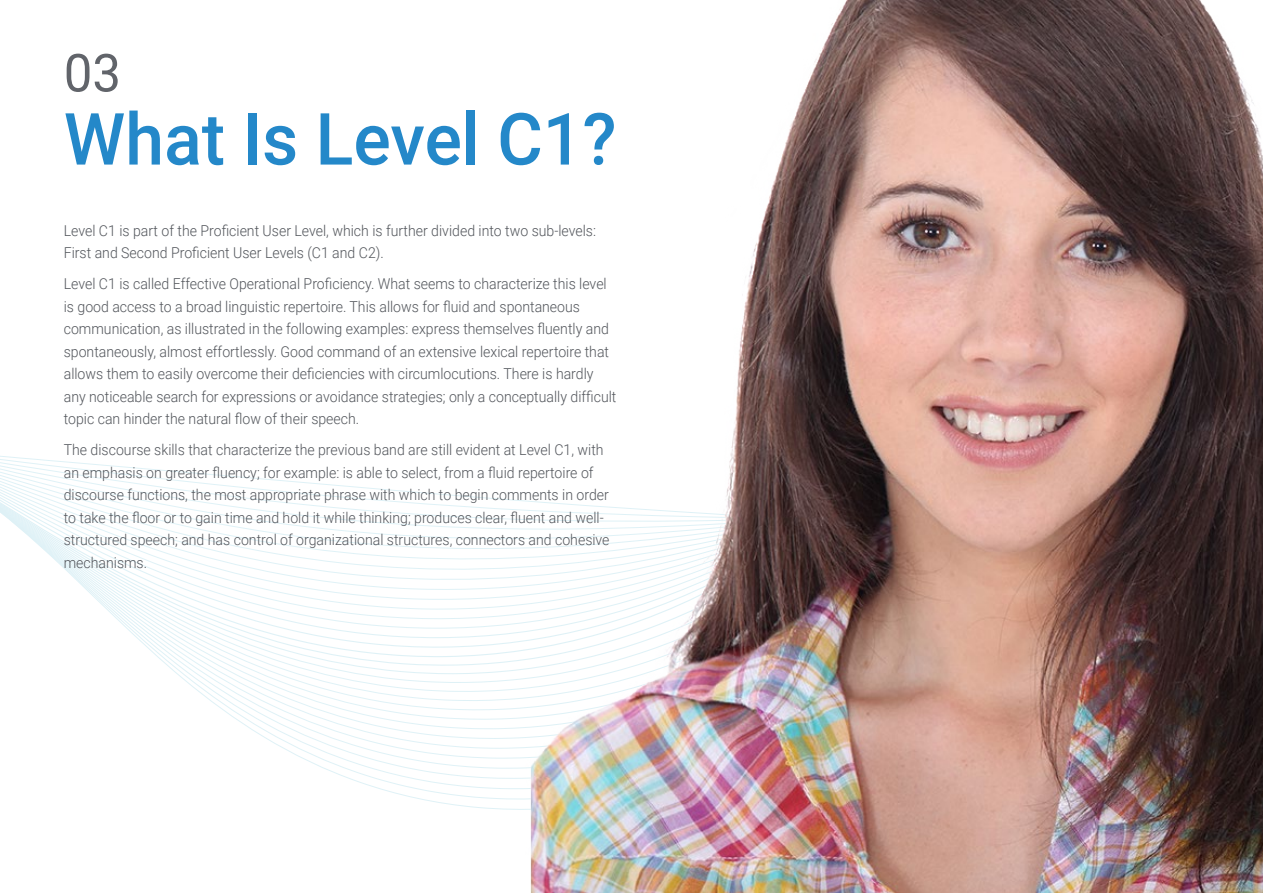
<style>
.page{position:relative;width:1263px;height:893px;background:#fff}
.page>*{position:absolute;margin:0;border:0;box-sizing:border-box;transform-origin:0 0}
.t1{font:500 72px "Roboto";color:#2488c9}
.t2{font:52.5px "Roboto";color:#61646a}
.t3{font:300 15px/22.5px "Roboto";color:#52555b;scale:.94 1}
</style>
<div class="page">
<svg style="left:0;top:456px;width:483px;height:353px"></svg>
<img style="left:483px;top:0;width:780px;height:893px">
<h2 class="t2" style="left:64px;top:36px;width:59px">03</h2>
<h1 class="t1" style="left:64px;top:89px;width:554px">What Is Level C1?</h1>
<p class="t3" style="left:64px;top:218px;width:568px">Level C1 is part of the Proficient User Level, which is further divided into two sub-levels:<br>First and Second Proficient User Levels (C1 and C2).</p>
<p class="t3" style="left:64px;top:272px;width:589px">Level C1 is called Effective Operational Proficiency. What seems to characterize this level is good access to a broad linguistic repertoire. This allows for fluid and spontaneous communication, as illustrated in the following examples: express themselves fluently and spontaneously, almost effortlessly. Good command of an extensive lexical repertoire that allows them to easily overcome their deficiencies with circumlocutions. There is hardly any noticeable search for expressions or avoidance strategies; only a conceptually difficult topic can hinder the natural flow of their speech.</p>
<p class="t3" style="left:64px;top:438px;width:582px">The discourse skills that characterize the previous band are still evident at Level C1, with an emphasis on greater fluency; for example: is able to select, from a fluid repertoire of discourse functions, the most appropriate phrase with which to begin comments in order to take the floor or to gain time and hold it while thinking; produces clear, fluent and well&shy;structured speech; and has control of organizational structures, connectors and cohesive mechanisms.</p>
</div>
